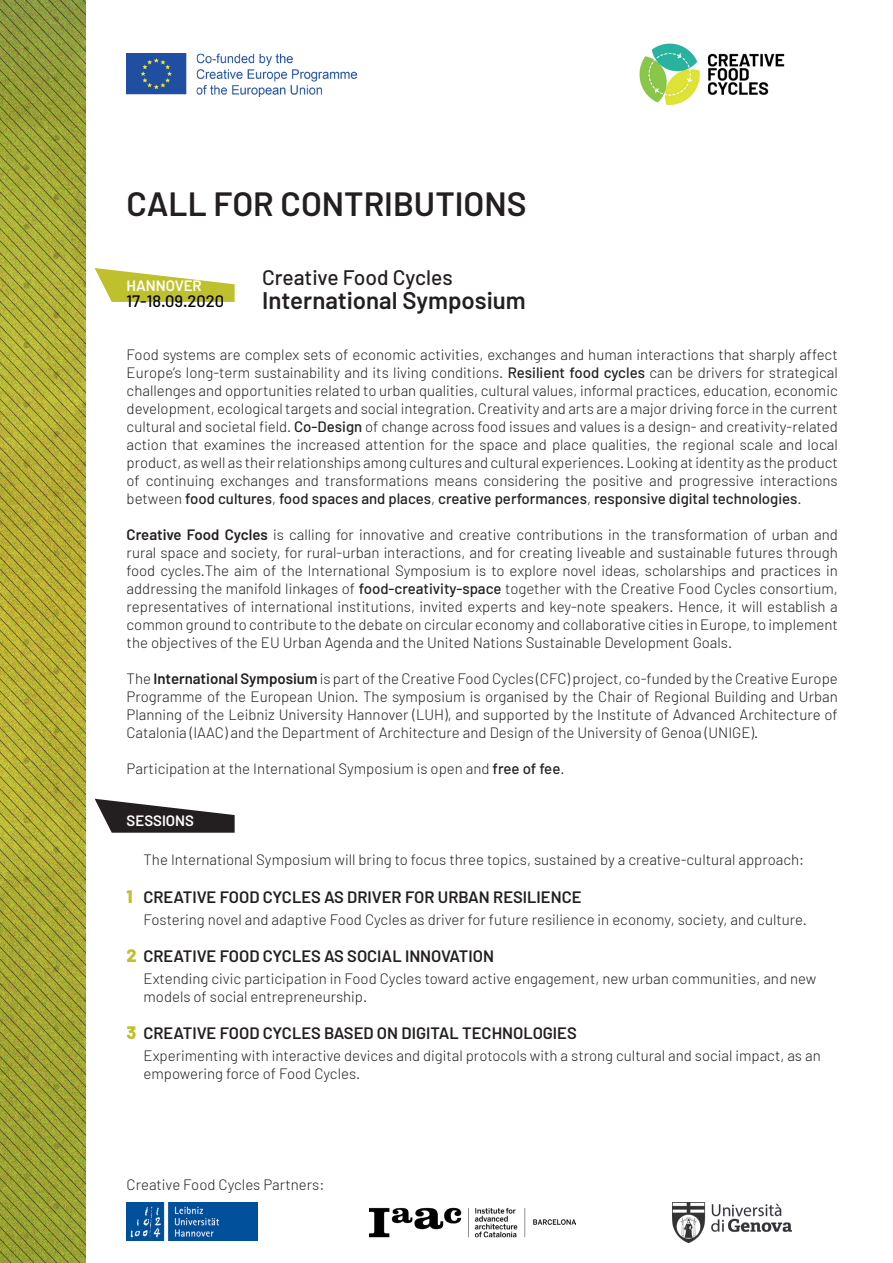
<style>
.page{position:relative;width:893px;height:1263px;background:#fff}
.page>*{position:absolute;margin:0;border:0;box-sizing:border-box;transform-origin:0 0}
.t1{font:600 33.6px "Barlow";color:#231f20}
.t2{font:600 24px "Barlow";color:#231f20}
.t3{font:500 21px "Barlow";color:#231f20}
.t4{font:800 18px "Barlow";color:#bfc02d}
.t5{font:600 16.5px "Barlow";color:#231f20}
.t6{font:500 16.5px "Barlow";color:#000001}
.t7{font:300 15px/18px "Barlow";color:#231f20;text-align:justify}
.t8{font:600 15px "Barlow";color:#fff}
.s1{font-weight:500}
.s2{font-weight:600}
.s3{font-weight:800;font-size:18px;color:#bfc02d}
</style>
<div class="page">
<svg style="left:95px;top:268px;width:140px;height:34px"></svg>
<img style="left:639px;top:43px;width:146px;height:62px">
<img style="left:369px;top:1207px;width:206px;height:31px">
<svg style="left:95px;top:799px;width:140px;height:34px"></svg>
<img style="left:0;top:0;width:85px;height:1263px">
<img style="left:126px;top:1202px;width:132px;height:38px">
<img style="left:673px;top:1202px;width:118px;height:41px">
<img style="left:127px;top:54px;width:229px;height:42px">
<h1 class="t1" style="left:127px;top:183px;width:41px">CALL</h1>
<h1 class="t1" style="left:214px;top:183px;width:109px">FOR CONTR</h1>
<h1 class="t1" style="left:384px;top:183px;width:30px">IBUT</h1>
<h1 class="t1" style="left:455px;top:183px;width:73px">IONS</h1>
<p class="t8" style="left:127px;top:277px;width:11px">HANNOVER</p>
<p class="t6" style="left:127px;top:291px;width:99px">17-18.09.2020</p>
<h3 class="t3" style="left:262px;top:264px;width:192px">Creative Food Cycles</h3>
<h2 class="t2" style="left:262px;top:285px;width:265px">INTERNATIONAL SYMPOSIUM</h2>
<p class="t7" style="left:127px;top:345px;width:713px">Food systems are complex sets of economic activities, exchanges and human interactions that sharply affect Europe’s long-term sustainability and its living conditions. <span class="s1">Resilient food cycles</span> can be drivers for strategical challenges and opportunities related to urban qualities, cultural values, informal practices, education, economic development, ecological targets and social integration. Creativity and arts are a major driving force in the current cultural and societal field. <span class="s1">Co-Design</span> of change across food issues and values is a design- and creativity-related action that examines the increased attention for the space and place qualities, the regional scale and local product, as well as their relationships among cultures and cultural experiences. Looking at identity as the product of continuing exchanges and transformations means considering the positive and progressive interactions between <span class="s1">food cultures</span>, <span class="s1">food spaces and places</span>, <span class="s1">creative performances</span>, <span class="s1">responsive digital technologies</span>.</p>
<p class="t7" style="left:127px;top:525px;width:713px"><span class="s2">CREATIVE FOOD CYCLES</span> is calling for innovative and creative contributions in the transformation of urban and rural space and society, for rural-urban interactions, and for creating liveable and sustainable futures through food cycles.The aim of the International Symposium is to explore novel ideas, scholarships and practices in addressing the manifold linkages of <span class="s1">food-creativity-space</span> together with the Creative Food Cycles consortium, representatives of international institutions, invited experts and key-note speakers. Hence, it will establish a common ground to contribute to the debate on circular economy and collaborative cities in Europe, to implement the objectives of the EU Urban Agenda and the United Nations Sustainable Development Goals.</p>
<p class="t7" style="left:127px;top:669px;width:713px">The <span class="s2">INTERNATIONAL SYMPOSIUM</span> is part of the Creative Food Cycles (CFC) project, co-funded by the Creative Europe Programme of the European Union. The symposium is organised by the Chair of Regional Building and Urban Planning of the Leibniz University Hannover (LUH), and supported by the Institute of Advanced Architecture of Catalonia (IAAC) and the Department of Architecture and Design of the University of Genoa (UNIGE).</p>
<p class="t7" style="left:127px;top:759px;width:439px">Participation at the International Symposium is open and <span class="s1">free of fee</span>.</p>
<p class="t8" style="left:127px;top:811px;width:69px">SESSIONS</p>
<p class="t7" style="left:144px;top:850px;width:662px">The International Symposium will bring to focus three topics, sustained by a creative-cultural approach:</p>
<p class="t5" style="left:144px;top:886px;width:439px">CREATIVE FOOD CYCLES AS DRIVER FOR URBAN RESI LIENCE</p>
<p class="t7" style="left:144px;top:910px;width:665px">Fostering novel and adaptive Food Cycles as driver for future resilience in economy, society, and culture.</p>
<p class="t5" style="left:127px;top:945px;width:369px"><span class="s3">2</span> CREATIVE FOOD CYCLES AS SOCIAL INNOVATION</p>
<p class="t7" style="left:144px;top:969px;width:674px">Extending civic participation in Food Cycles toward active engagement, new urban communities, and new models of social entrepreneurship.</p>
<p class="t5" style="left:127px;top:1022px;width:450px"><span class="s3">3</span> CREATIVE FOOD CYCLES BASED ON DIGITAL TECHNOLOGIES</p>
<p class="t7" style="left:144px;top:1046px;width:679px">Experimenting with interactive devices and digital protocols with a strong cultural and social impact, as an empowering force of Food Cycles.</p>
<p class="t4" style="left:127px;top:885px;width:8px">1</p>
<p class="t7" style="left:127px;top:1175px;width:199px">Creative Food Cycles Partners:</p>
</div>
